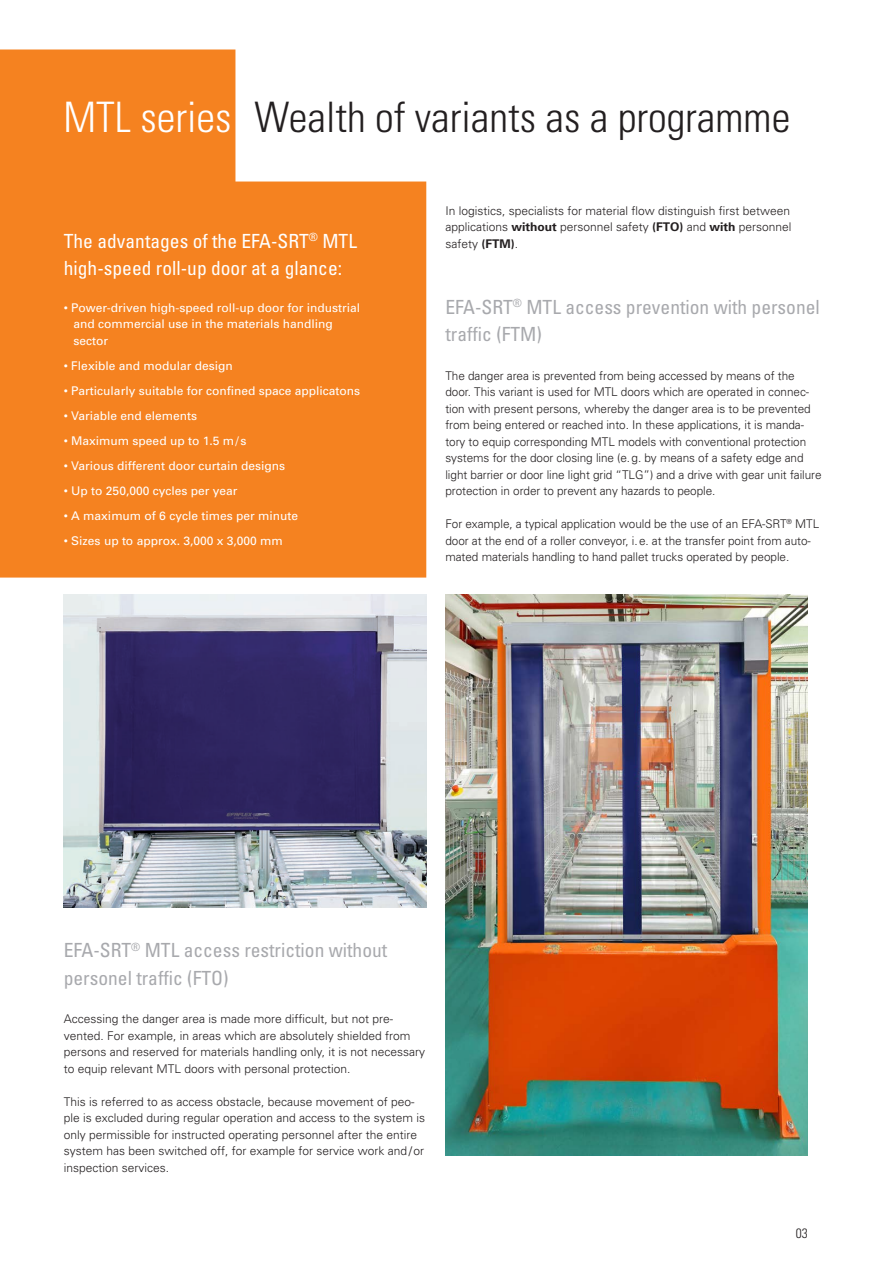
<style>
.page{position:relative;width:893px;height:1263px;background:#fff}
.page>*{position:absolute;margin:0;border:0;box-sizing:border-box;transform-origin:0 0}
.t1{font:300 condensed 42px "Univers";color:#231f20}
.t2{font:condensed 19.5px/27.5px "Univers";color:#a8a9ad}
.t3{font:condensed 19.5px/27.5px "Univers";color:#fff}
.t4{font:300 condensed 13.5px "Univers";color:#231f20}
.t5{font:300 12px/16.5px "Univers";letter-spacing:-.005em;color:#231f20}
.t6{font:12px/16.5px "Univers";color:#fff}
.s1{color:#fff}
.s2{font-weight:700}
</style>
<div class="page">
<svg style="left:0;top:50px;width:426px;height:528px;background:#f68f38"></svg>
<img style="left:445px;top:594px;width:363px;height:561px">
<img style="left:64px;top:594px;width:362px;height:314px">
<h1 class="t1" style="left:63px;top:92px;width:728px"><span class="s1">MTL series</span> Wealth of variants as a programme</h1>
<h2 class="t3" style="left:64px;top:226px;width:295px">The advantages of the EFA-SRT<sup>®</sup> MTL high-speed roll-up door at a glance:</h2>
<p class="t6" style="left:74px;top:299px;width:288px;text-indent:-10px">• Power-driven high-speed roll-up door for industrial and commercial use in the materials handling sector</p>
<p class="t6" style="left:64px;top:357px;width:170px">• Flexible and modular design</p>
<p class="t6" style="left:64px;top:382px;width:298px">• Particularly suitable for confined space applicatons</p>
<p class="t6" style="left:64px;top:407px;width:135px">• Variable end elements</p>
<p class="t6" style="left:64px;top:432px;width:184px">• Maximum speed up to 1.5 m/s</p>
<p class="t6" style="left:64px;top:457px;width:223px">• Various different door curtain designs</p>
<p class="t6" style="left:64px;top:482px;width:175px">• Up to 250,000 cycles per year</p>
<p class="t6" style="left:64px;top:507px;width:236px">• A maximum of 6 cycle times per minute</p>
<p class="t6" style="left:64px;top:532px;width:220px">• Sizes up to approx. 3,000 x 3,000 mm</p>
<p class="t5" style="left:445px;top:202px;width:348px;text-align:justify">In logistics, specialists for material flow distinguish first between applications <span class="s2">without</span> personnel safety <span class="s2">(FTO)</span> and <span class="s2">with</span> personnel safety <span class="s2">(FTM)</span>.</p>
<h2 class="t2" style="left:445px;top:292px;width:376px">EFA-SRT<sup>®</sup> MTL access prevention with personel traffic (FTM)</h2>
<p class="t5" style="left:445px;top:367px;width:378px">The danger area is prevented from being accessed by means of the door. This variant is used for MTL doors which are operated in connec&shy;tion with present persons, whereby the danger area is to be prevented from being entered or reached into. In these applications, it is manda&shy;tory to equip corresponding MTL models with conventional protection systems for the door closing line (e.g. by means of a safety edge and light barrier or door line light grid “TLG”) and a drive with gear unit failure protection in order to prevent any hazards to people.</p>
<p class="t5" style="left:445px;top:515px;width:375px">For example, a typical application would be the use of an EFA-SRT<sup>®</sup> MTL door at the end of a roller conveyor, i.e. at the transfer point from auto&shy;mated materials handling to hand pallet trucks operated by people.</p>
<h2 class="t2" style="left:64px;top:936px;width:325px">EFA-SRT<sup>®</sup> MTL access restriction without personel traffic (FTO)</h2>
<p class="t5" style="left:64px;top:1010px;width:363px">Accessing the danger area is made more difficult, but not pre&shy;vented. For example, in areas which are absolutely shielded from persons and reserved for materials handling only, it is not necessary to equip relevant MTL doors with personal protection.</p>
<p class="t5" style="left:64px;top:1093px;width:363px">This is referred to as access obstacle, because movement of peo&shy;ple is excluded during regular operation and access to the system is only permissible for instructed operating personnel after the entire system has been switched off, for example for service work and/or inspection services.</p>
<p class="t4" style="left:796px;top:1225px;width:14px">03</p>
</div>
